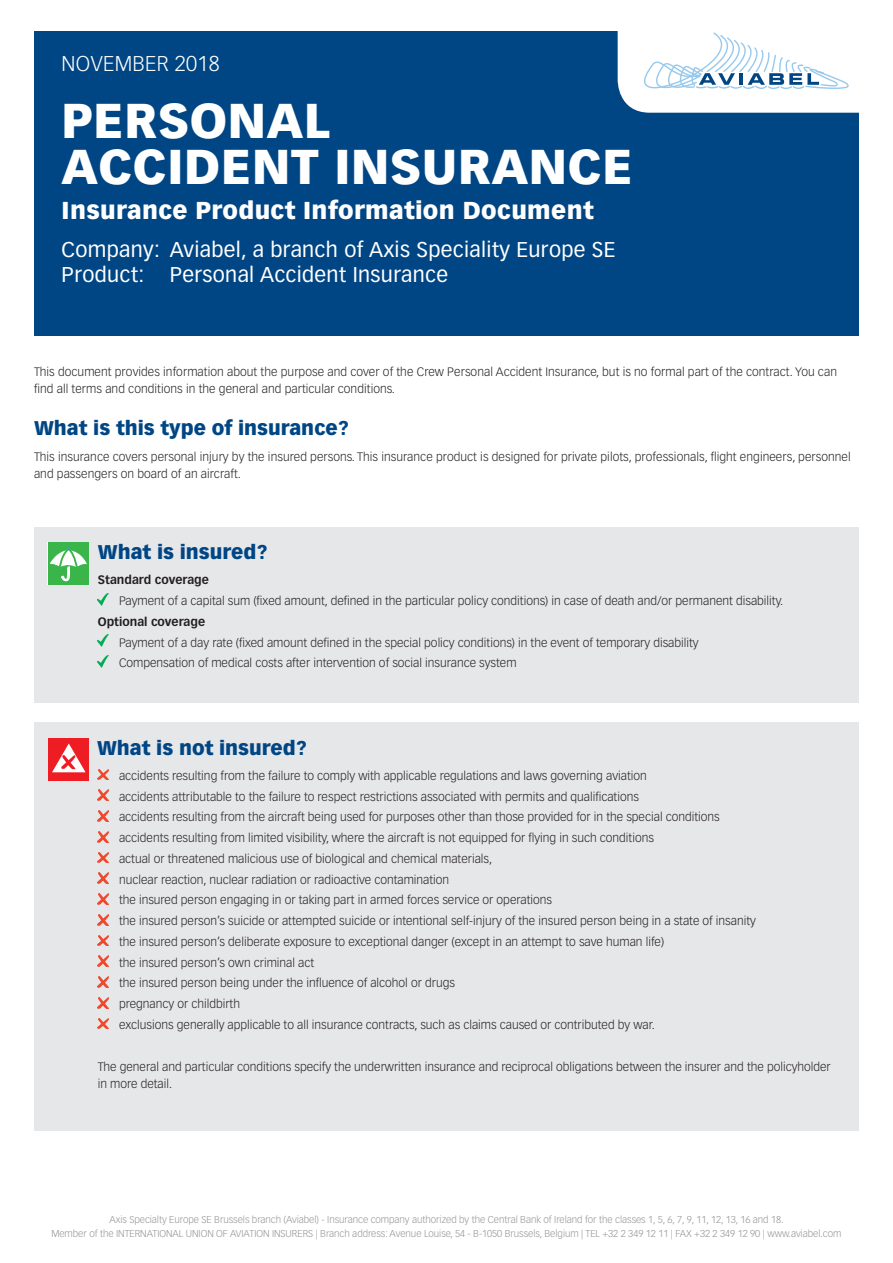
<style>
.page{position:relative;width:893px;height:1263px;background:#fff}
.page>*{position:absolute;margin:0;border:0;box-sizing:border-box;transform-origin:0 0}
.t1{font:900 48px "NA Vectora";color:#fff}
.t2{font:900 24px "NA Vectora";color:#fff}
.t3{font:21px/25.2px "NA Vectora";color:#fff}
.t4{font:300 21px "NA Vectora";color:#fff}
.t5{font:900 19.5px "NA Vectora";letter-spacing:-.015em;color:#004684}
.t6{font:300 12px/20.7px "NA Vectora";letter-spacing:-.015em;color:#231f20}
.t7{font:700 12px "NA Vectora";letter-spacing:-.015em;color:#231f20}
.t8{font:300 9.75px/13.5px "NA Vectora";letter-spacing:-.02em;color:#939598;text-align:center}
</style>
<div class="page">
<div style="left:34px;top:31px;width:825px;height:304px;background:#004684"></div>
<div style="left:34px;top:527px;width:825px;height:175px;background:#e6e7e9"></div>
<svg style="left:98px;top:593px;width:11px;height:12px"></svg>
<svg style="left:98px;top:635px;width:11px;height:12px"></svg>
<svg style="left:98px;top:655px;width:11px;height:12px"></svg>
<div style="left:47px;top:543px;width:41px;height:42px;background:#fff"></div>
<div style="left:48px;top:543px;width:40px;height:42px;background:#3ab54a"></div>
<svg style="left:50px;top:546px;width:37px;height:35px"></svg>
<div style="left:34px;top:722px;width:825px;height:409px;background:#e6e7e9"></div>
<svg style="left:98px;top:769px;width:11px;height:11px"></svg>
<svg style="left:98px;top:790px;width:11px;height:11px"></svg>
<svg style="left:98px;top:810px;width:11px;height:11px"></svg>
<svg style="left:98px;top:831px;width:11px;height:11px"></svg>
<svg style="left:98px;top:852px;width:11px;height:11px"></svg>
<svg style="left:98px;top:873px;width:11px;height:11px"></svg>
<svg style="left:98px;top:893px;width:11px;height:11px"></svg>
<svg style="left:98px;top:914px;width:11px;height:11px"></svg>
<svg style="left:98px;top:935px;width:11px;height:11px"></svg>
<svg style="left:98px;top:956px;width:11px;height:11px"></svg>
<svg style="left:98px;top:976px;width:11px;height:11px"></svg>
<svg style="left:98px;top:997px;width:11px;height:11px"></svg>
<svg style="left:98px;top:1018px;width:11px;height:11px"></svg>
<div style="left:48px;top:738px;width:41px;height:42px;background:#ee1d23"></div>
<svg style="left:52px;top:743px;width:34px;height:29px"></svg>
<svg style="left:618px;top:31px;width:241px;height:82px;background:#ecf2f7"></svg>
<h3 class="t4" style="left:62px;top:51px;width:160px">NOVEMBER 2018</h3>
<h1 class="t1" style="left:62px;top:91px;width:270px">PERSONAL</h1>
<h1 class="t1" style="left:62px;top:137px;width:573px">ACCIDENT INSURANCE</h1>
<h2 class="t2" style="left:62px;top:195px;width:534px">Insurance Product Information Document</h2>
<h3 class="t3" style="left:62px;top:237px;width:556px">Company: Aviabel, a branch of Axis Speciality Europe SE<br>Product: Personal Accident Insurance</h3>
<p class="t6" style="left:34px;top:363px;width:805px;line-height:17.2px">This document provides information about the purpose and cover of the Crew Personal Accident Insurance, but is no formal part of the contract. You can find all terms and conditions in the general and particular conditions.</p>
<h3 class="t5" style="left:34px;top:416px;width:316px">What is this type of insurance?</h3>
<p class="t6" style="left:34px;top:448px;width:818px;line-height:17.2px">This insurance covers personal injury by the insured persons. This insurance product is designed for private pilots, professionals, flight engineers, personnel and passengers on board of an aircraft.</p>
<h3 class="t5" style="left:98px;top:540px;width:171px">What is insured?</h3>
<p class="t7" style="left:98px;top:573px;width:113px">Standard coverage</p>
<p class="t6" style="left:119px;top:591px;width:666px">Payment of a capital sum (fixed amount, defined in the particular policy conditions) in case of death and/or permanent disability.</p>
<p class="t7" style="left:98px;top:614px;width:109px">Optional coverage</p>
<p class="t6" style="left:119px;top:632px;width:581px">Payment of a day rate (fixed amount defined in the special policy conditions) in the event of temporary disability<br>Compensation of medical costs after intervention of social insurance system</p>
<h3 class="t5" style="left:97px;top:736px;width:211px">What is not insured?</h3>
<p class="t6" style="left:119px;top:765px;width:639px">accidents resulting from the failure to comply with applicable regulations and laws governing aviation<br>accidents attributable to the failure to respect restrictions associated with permits and qualifications<br>accidents resulting from the aircraft being used for purposes other than those provided for in the special conditions accidents resulting from limited visibility, where the aircraft is not equipped for flying in such conditions<br>actual or threatened malicious use of biological and chemical materials,<br>nuclear reaction, nuclear radiation or radioactive contamination<br>the insured person engaging in or taking part in armed forces service or operations<br>the insured person’s suicide or attempted suicide or intentional self-injury of the insured person being in a state of insanity the insured person’s deliberate exposure to exceptional danger (except in an attempt to save human life)<br>the insured person’s own criminal act<br>the insured person being under the influence of alcohol or drugs<br>pregnancy or childbirth<br>exclusions generally applicable to all insurance contracts, such as claims caused or contributed by war.</p>
<p class="t6" style="left:98px;top:1058px;width:735px;line-height:17.2px">The general and particular conditions specify the underwritten insurance and reciprocal obligations between the insurer and the policyholder in more detail.</p>
<p class="t8" style="left:51px;top:1213px;width:792px">Axis Specialty Europe SE Brussels branch (Aviabel) - Insurance company authorized by the Central Bank of Ireland for the classes 1, 5, 6, 7, 9, 11, 12, 13, 16 and 18.<br>Member of the INTERNATIONAL UNION OF AVIATION INSURERS | Branch address: Avenue Louise, 54 - B-1050 Brussels, Belgium | TEL +32 2 349 12 11 | FAX +32 2 349 12 90 | www.aviabel.com</p>
</div>
